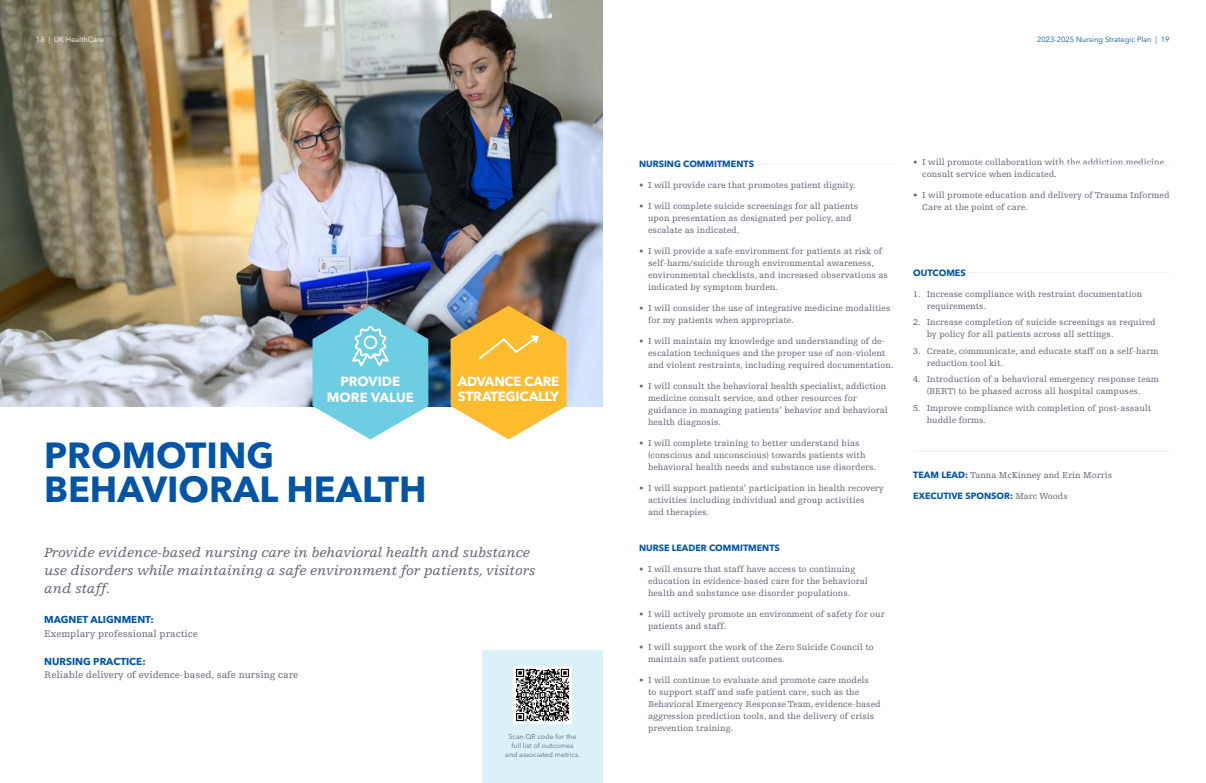
<style>
.page{position:relative;width:1206px;height:783px;background:#fff}
.page>*{position:absolute;margin:0;border:0;box-sizing:border-box;transform-origin:0 0}
.Avenir_Header{font:700 36px "Avenir Next LT Pro";color:#0154a6}
.Avenir_Header-2{font:italic 14px/18px "Egyptienne FLT Std";color:#626675}
.Body_Copy{font:700 13.2px/15.9px "Avenir Next LT Pro";letter-spacing:-.015em;color:#fff;text-align:center}
.Avenir_Copy{font:10px "Egyptienne FLT Std";color:#626675}
.Avenir_Copy-2{font:700 10px "Avenir Next LT Pro";color:#0154a6}
.Body{font:10px "Egyptienne FLT Std";color:#626675}
.t1{font:9px/12px "Egyptienne F";color:#626675}
.t2{font:700 9px "Avenir Next LT Pro";color:#0154a6}
.t3{font:7.5px "Avenir Next LT Pro";color:#0154a6}
.t4{font:7.5px "Avenir Next LT Pro";color:#fff}
.t5{font:7px "Avenir Next LT Pro";color:#626675}
.s1{font-family:"Avenir Next LT Pro";font-weight:700;color:#0154a6}
.s2{font-family:"Egyptienne F";font-weight:400;color:#626675}
</style>
<div class="page">
<img style="left:0;top:0;width:603px;height:406px">
<svg style="left:313px;top:306px;width:115px;height:133px;background:#7ec4d6"></svg>
<svg style="left:451px;top:306px;width:115px;height:133px;background:#ecbb53"></svg>
<hr style="left:757px;top:164px;width:138px;height:1px;background:#eff1f0">
<hr style="left:1057px;top:164px;width:113px;height:1px;background:#eff1f0">
<hr style="left:968px;top:272px;width:202px;height:1px;background:#eff1f0">
<hr style="left:913px;top:451px;width:257px;height:1px;background:#eff1f0">
<div style="left:482px;top:650px;width:121px;height:133px;background:#daf1f7"></div>
<img style="left:514px;top:666px;width:57px;height:57px">
<p class="t4" style="left:36px;top:35px;width:70px">18 | UK HealthCare</p>
<p class="t3" style="left:1037px;top:35px;width:134px">2023-2025 Nursing Strategic Plan | 19</p>
<p class="Body_Copy" style="left:327px;top:374px;width:89px">PROVIDE<br>MORE VALUE</p>
<p class="Body_Copy" style="left:458px;top:374px;width:103px;line-height:14.5px;text-align:left">ADVANCE CARE<br>STRATEGICALLY</p>
<p class="Avenir_Header" style="left:44px;top:433px;width:231px">PROMOTING</p>
<p class="Avenir_Header" style="left:44px;top:467px;width:384px">BEHAVIORAL HEALTH</p>
<p class="Avenir_Header-2" style="left:44px;top:543px;width:493px">Provide evidence-based nursing care in behavioral health and substance use disorders while maintaining a safe environment for patients, visitors and staff.</p>
<p class="Avenir_Copy-2" style="left:44px;top:613px;width:111px">MAGNET ALIGNMENT:</p>
<p class="Body" style="left:44px;top:628px;width:155px">Exemplary professional practice</p>
<p class="Avenir_Copy-2" style="left:44px;top:655px;width:103px">NURSING PRACTICE:</p>
<p class="Avenir_Copy" style="left:44px;top:670px;width:255px">Reliable delivery of evidence-based, safe nursing care</p>
<p class="t5" style="left:509px;top:733px;width:69px">Scan QR code for the</p>
<p class="t5" style="left:512px;top:742px;width:63px">full list of outcomes</p>
<p class="t5" style="left:505px;top:751px;width:76px">and associated metrics.</p>
<p class="t2" style="left:639px;top:158px;width:116px">NURSING COMMITMENTS</p>
<p class="t1" style="left:639px;top:179px;width:218px">• I will provide care that promotes patient dignity.</p>
<p class="t1" style="left:648px;top:200px;width:212px;text-indent:-9px">• I will complete suicide screenings for all patients upon presentation as designated per policy, and escalate as indicated.</p>
<p class="t1" style="left:648px;top:245px;width:242px;text-indent:-9px">• I will provide a safe environment for patients at risk of self-harm/suicide through environmental awareness, environmental checklists, and increased observations as indicated by symptom burden.</p>
<p class="t1" style="left:648px;top:302px;width:244px;text-indent:-9px">• I will consider the use of integrative medicine modalities for my patients when appropriate.</p>
<p class="t1" style="left:648px;top:335px;width:247px;text-indent:-9px">• I will maintain my knowledge and understanding of de&shy;escalation techniques and the proper use of non-violent and violent restraints, including required documentation.</p>
<p class="t1" style="left:648px;top:380px;width:241px;text-indent:-9px">• I will consult the behavioral health specialist, addiction medicine consult service, and other resources for guidance in managing patients’ behavior and behavioral health diagnosis.</p>
<p class="t1" style="left:648px;top:437px;width:230px;text-indent:-9px">• I will complete training to better understand bias (conscious and unconscious) towards patients with behavioral health needs and substance use disorders.</p>
<p class="t1" style="left:648px;top:482px;width:237px;text-indent:-9px">• I will support patients’ participation in health recovery activities including individual and group activities<br>and therapies.</p>
<p class="t2" style="left:639px;top:542px;width:142px">NURSE LEADER COMMITMENTS</p>
<p class="t1" style="left:648px;top:563px;width:221px;text-indent:-9px">• I will ensure that staff have access to continuing education in evidence-based care for the behavioral health and substance use disorder populations.</p>
<p class="t1" style="left:648px;top:608px;width:238px;text-indent:-9px">• I will actively promote an environment of safety for our patients and staff.</p>
<p class="t1" style="left:648px;top:641px;width:227px;text-indent:-9px">• I will support the work of the Zero Suicide Council to maintain safe patient outcomes.</p>
<p class="t1" style="left:648px;top:674px;width:234px;text-indent:-9px">• I will continue to evaluate and promote care models<br>to support staff and safe patient care, such as the Behavioral Emergency Response Team, evidence-based aggression prediction tools, and the delivery of crisis prevention training.</p>
<p class="t1" style="left:922px;top:156px;width:243px;text-indent:-9px">• I will promote collaboration with the addiction medicine consult service when indicated.</p>
<p class="t1" style="left:922px;top:189px;width:249px;text-indent:-9px">• I will promote education and delivery of Trauma Informed<br>Care at the point of care.</p>
<p class="t2" style="left:913px;top:267px;width:54px">OUTCOMES</p>
<p class="t1" style="left:927px;top:288px;width:217px;text-indent:-14px">1. Increase compliance with restraint documentation requirements.</p>
<p class="t1" style="left:927px;top:316px;width:231px;text-indent:-14px">2. Increase completion of suicide screenings as required by policy for all patients across all settings.</p>
<p class="t1" style="left:927px;top:345px;width:233px;text-indent:-14px">3. Create, communicate, and educate staff on a self-harm reduction tool kit.</p>
<p class="t1" style="left:913px;top:373px;width:247px;text-align:center">4. Introduction of a behavioral emergency response team (BERT) to be phased across all hospital campuses.</p>
<p class="t1" style="left:927px;top:402px;width:226px;text-indent:-14px">5. Improve compliance with completion of post-assault huddle forms.</p>
<p class="t1" style="left:913px;top:469px;width:201px"><span class="s1">TEAM LEAD:</span> Tanna McKinney and Erin Morris</p>
<p class="t2" style="left:913px;top:490px;width:156px">EXECUTIVE SPONSOR: <span class="s2">Marc Woods</span></p>
</div>
